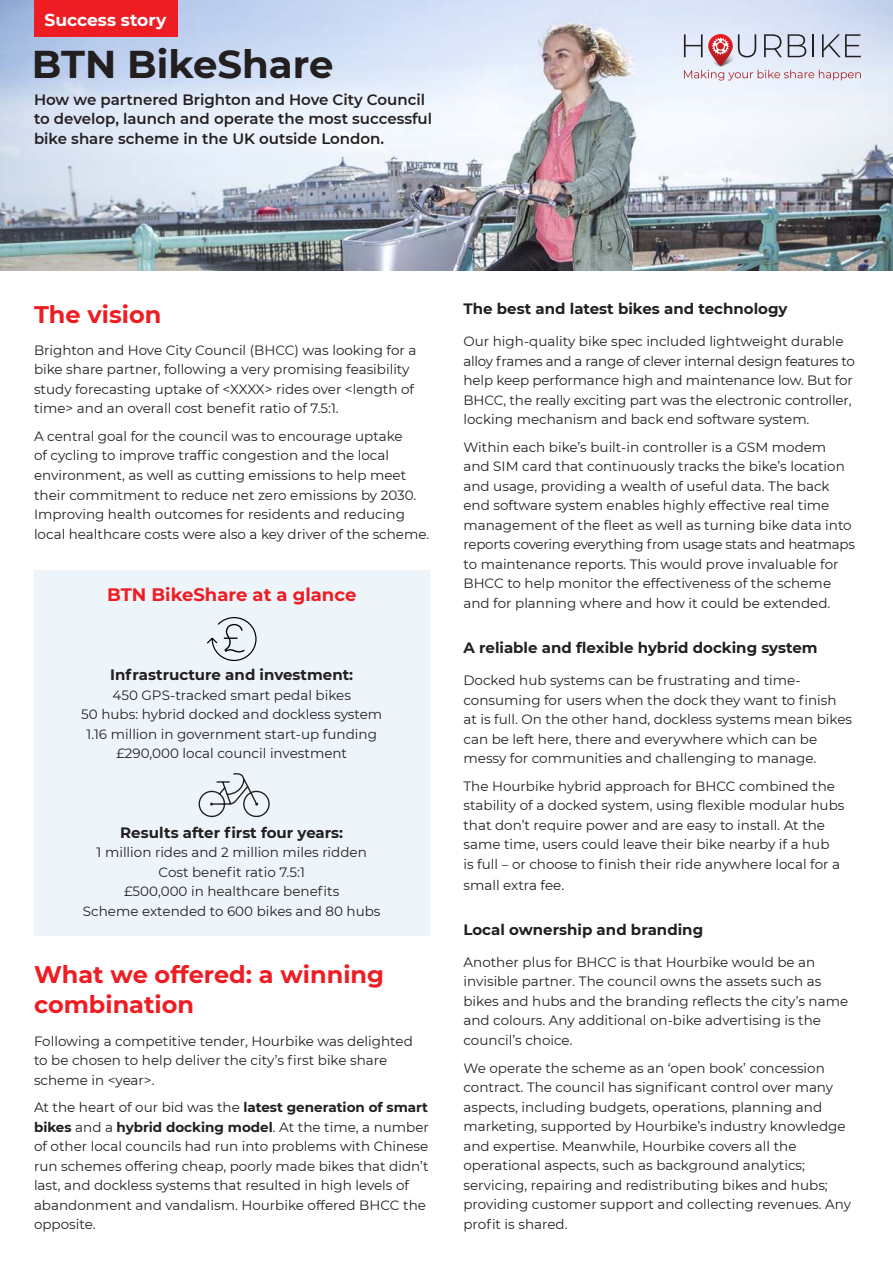
<style>
.page{position:relative;width:893px;height:1263px;background:#fff}
.page>*{position:absolute;margin:0;border:0;box-sizing:border-box;transform-origin:0 0}
.t1{font:700 38.7px "Montserrat";color:#231f20}
.t2{font:700 24px/30px "Montserrat";color:#ee1d23}
.t3{font:700 18px "Montserrat";color:#ee1d23}
.t4{font:700 17.1px "Montserrat";color:#fff}
.t5{font:700 15px "Montserrat";color:#231f20}
.t6{font:600 15px/19.5px "Montserrat";color:#231f20}
.t7{font:13.5px/19.5px "Montserrat";color:#231f20}
.s1{font-weight:700}
</style>
<div class="page">
<img style="left:0;top:0;width:893px;height:270px">
<div style="left:34px;top:0;width:143px;height:37px;background:#ee1d23"></div>
<div style="left:34px;top:570px;width:395px;height:366px;background:#edf4fa"></div>
<svg style="left:207px;top:617px;width:50px;height:44px"></svg>
<svg style="left:198px;top:773px;width:72px;height:45px"></svg>
<svg style="left:684px;top:34px;width:177px;height:47px;background:#d0c8d4"></svg>
<p class="t4" style="left:45px;top:8px;width:123px">Success story</p>
<p class="t1" style="left:32px;top:36px;width:303px">BTN BikeShare</p>
<p class="t6" style="left:34px;top:89px;width:400px">How we partnered Brighton and Hove City Council to develop, launch and operate the most successful bike share scheme in the UK outside London.</p>
<p class="t2" style="left:34px;top:298px;width:129px">The vision</p>
<p class="t7" style="left:34px;top:340px;width:384px">Brighton and Hove City Council (BHCC) was looking for a bike share partner, following a very promising feasibility study forecasting uptake of &lt;XXXX&gt; rides over &lt;length of time&gt; and an overall cost benefit ratio of 7.5:1.</p>
<p class="t7" style="left:34px;top:426px;width:397px">A central goal for the council was to encourage uptake<br>of cycling to improve traffic congestion and the local environment, as well as cutting emissions to help meet their commitment to reduce net zero emissions by 2030.<br>Improving health outcomes for residents and reducing local healthcare costs were also a key driver of the scheme.</p>
<p class="t3" style="left:107px;top:581px;width:251px">BTN BikeShare at a glance</p>
<p class="t5" style="left:110px;top:664px;width:244px">Infrastructure and investment:</p>
<p class="t7" style="left:81px;top:685px;width:302px;text-align:center">450 GPS-tracked smart pedal bikes<br>50 hubs: hybrid docked and dockless system 1.16 million in government start-up funding £290,000 local council investment</p>
<p class="t5" style="left:120px;top:822px;width:224px">Results after first four years:</p>
<p class="t7" style="left:83px;top:842px;width:299px;text-align:center">1 million rides and 2 million miles ridden Cost benefit ratio 7.5:1<br>£500,000 in healthcare benefits<br>Scheme extended to 600 bikes and 80 hubs</p>
<p class="t2" style="left:34px;top:958px;width:352px">What we offered: a winning combination</p>
<p class="t7" style="left:34px;top:1030px;width:380px">Following a competitive tender, Hourbike was delighted to be chosen to help deliver the city’s first bike share scheme in &lt;year&gt;.</p>
<p class="t7" style="left:34px;top:1097px;width:396px">At the heart of our bid was the <span class="s1">latest generation of smart bikes</span> and a <span class="s1">hybrid docking model</span>. At the time, a number of other local councils had run into problems with Chinese run schemes offering cheap, poorly made bikes that didn’t last, and dockless systems that resulted in high levels of abandonment and vandalism. Hourbike offered BHCC the opposite.</p>
<p class="t5" style="left:463px;top:298px;width:325px">The best and latest bikes and technology</p>
<p class="t7" style="left:463px;top:331px;width:393px">Our high-quality bike spec included lightweight durable alloy frames and a range of clever internal design features to help keep performance high and maintenance low. But for BHCC, the really exciting part was the electronic controller, locking mechanism and back end software system.</p>
<p class="t7" style="left:463px;top:437px;width:393px">Within each bike’s built-in controller is a GSM modem and SIM card that continuously tracks the bike’s location and usage, providing a wealth of useful data. The back end software system enables highly effective real time management of the fleet as well as turning bike data into reports covering everything from usage stats and heatmaps to maintenance reports. This would prove invaluable for BHCC to help monitor the effectiveness of the scheme and for planning where and how it could be extended.</p>
<p class="t5" style="left:463px;top:637px;width:356px">A reliable and flexible hybrid docking system</p>
<p class="t7" style="left:463px;top:670px;width:390px">Docked hub systems can be frustrating and time&shy;consuming for users when the dock they want to finish at is full. On the other hand, dockless systems mean bikes can be left here, there and everywhere which can be messy for communities and challenging to manage.</p>
<p class="t7" style="left:463px;top:776px;width:382px">The Hourbike hybrid approach for BHCC combined the stability of a docked system, using flexible modular hubs that don’t require power and are easy to install. At the same time, users could leave their bike nearby if a hub<br>is full – or choose to finish their ride anywhere local for a</p>
<p class="t7" style="left:463px;top:875px;width:102px">small extra fee.</p>
<p class="t5" style="left:463px;top:918px;width:241px">Local ownership and branding</p>
<p class="t7" style="left:463px;top:952px;width:386px">Another plus for BHCC is that Hourbike would be an invisible partner. The council owns the assets such as bikes and hubs and the branding reflects the city’s name and colours. Any additional on-bike advertising is the council’s choice.</p>
<p class="t7" style="left:463px;top:1057px;width:389px">We operate the scheme as an ‘open book’ concession contract. The council has significant control over many aspects, including budgets, operations, planning and marketing, supported by Hourbike’s industry knowledge and expertise. Meanwhile, Hourbike covers all the operational aspects, such as background analytics; servicing, repairing and redistributing bikes and hubs; providing customer support and collecting revenues. Any profit is shared.</p>
</div>
